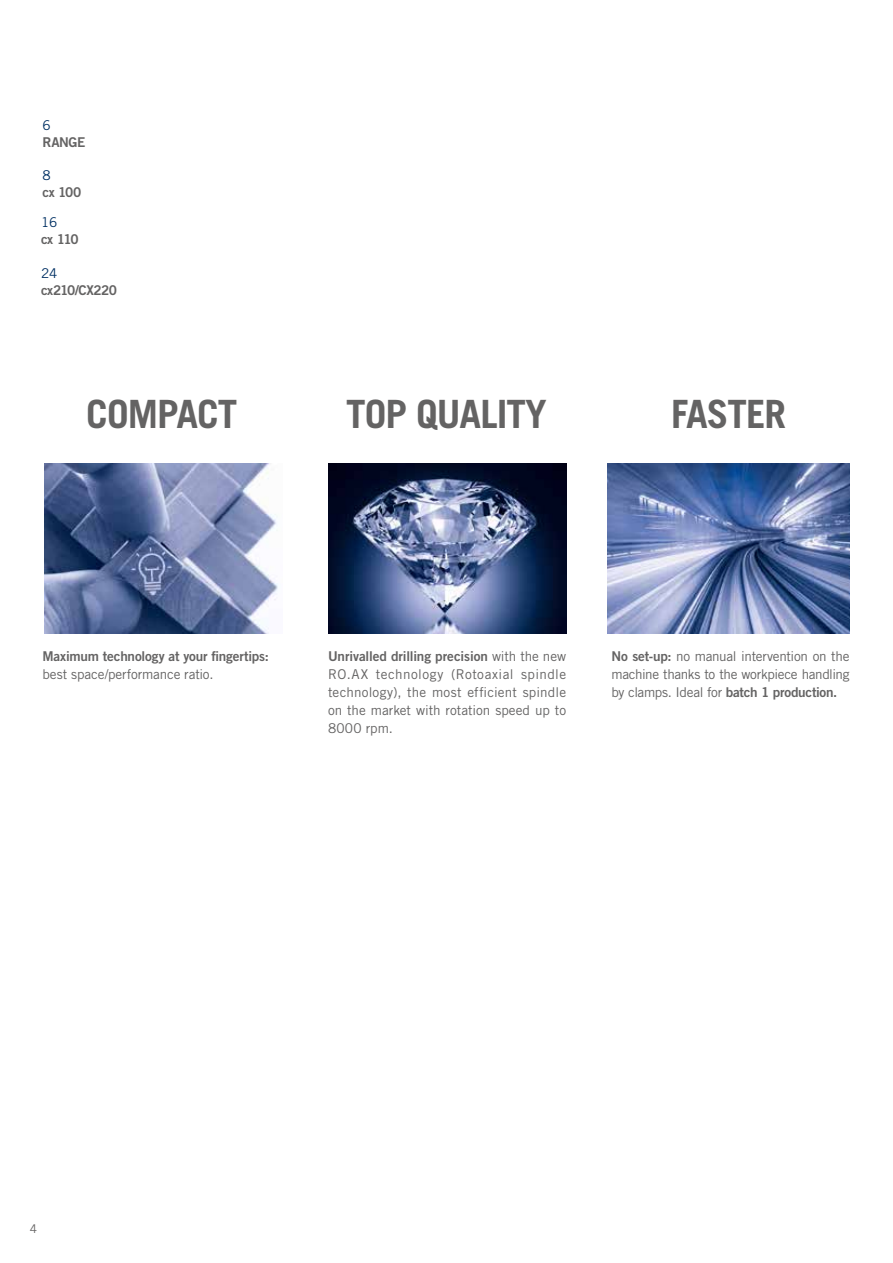
<style>
.page{position:relative;width:893px;height:1263px;background:#fff}
.page>*{position:absolute;margin:0;border:0;box-sizing:border-box;transform-origin:0 0}
.t1{font:700 39px "Trade Gothic LT Std";letter-spacing:-.025em;color:#646363}
.t2{font:13.5px/18px "Trade Gothic LT Std";letter-spacing:-.01em;color:#646363;text-align:justify}
.t3{font:13.5px "Trade Gothic LT Std Bd 2";letter-spacing:-.015em;color:#646363}
.t4{font:13.5px "Trade Gothic LT Std Bd 2";letter-spacing:-.04em;color:#646363}
.t5{font:13.5px "Trade Gothic LT Std";color:#003063}
.t6{font:12px "Trade Gothic LT Std";color:#646363}
.s1{font-family:"Trade Gothic LT Std"}
.s2{font-family:"Trade Gothic LT Std Bd 2"}
</style>
<div class="page">
<img style="left:44px;top:464px;width:234px;height:170px">
<img style="left:608px;top:464px;width:241px;height:169px">
<img style="left:328px;top:464px;width:239px;height:170px">
<p class="t5" style="left:43px;top:117px;width:10px">6</p>
<p class="t3" style="left:43px;top:134px;width:44px">RANGE</p>
<p class="t5" style="left:43px;top:167px;width:10px">8</p>
<p class="t3" style="left:43px;top:184px;width:40px">cx 100</p>
<p class="t5" style="left:41px;top:214px;width:18px">16</p>
<p class="t3" style="left:41px;top:230px;width:39px">cx 110</p>
<p class="t5" style="left:41px;top:265px;width:18px">24</p>
<p class="t4" style="left:41px;top:281px;width:78px">cx210/CX220</p>
<h1 class="t1" style="left:86px;top:390px;width:152px">COMPACT</h1>
<h1 class="t1" style="left:346px;top:390px;width:202px">TOP QUALITY</h1>
<h1 class="t1" style="left:671px;top:390px;width:117px">FASTER</h1>
<p class="t3" style="left:43px;top:647px;width:228px">Maximum technology at your fingertips:</p>
<p class="t2" style="left:43px;top:665px;width:172px">best space/performance ratio.</p>
<p class="t3" style="left:328px;top:647px;width:240px">Unrivalled drilling precision <span class="s1">with the new</span></p>
<p class="t2" style="left:328px;top:665px;width:240px">RO.AX technology (Rotoaxial spindle technology), the most efficient spindle on the market with rotation speed up to 8000 rpm.</p>
<p class="t2" style="left:611px;top:647px;width:240px"><span class="s2">No set-up:</span> no manual intervention on the machine thanks to the workpiece handling by clamps. Ideal for <span class="s2">batch 1 production.</span></p>
<p class="t6" style="left:30px;top:1222px;width:9px">4</p>
</div>
